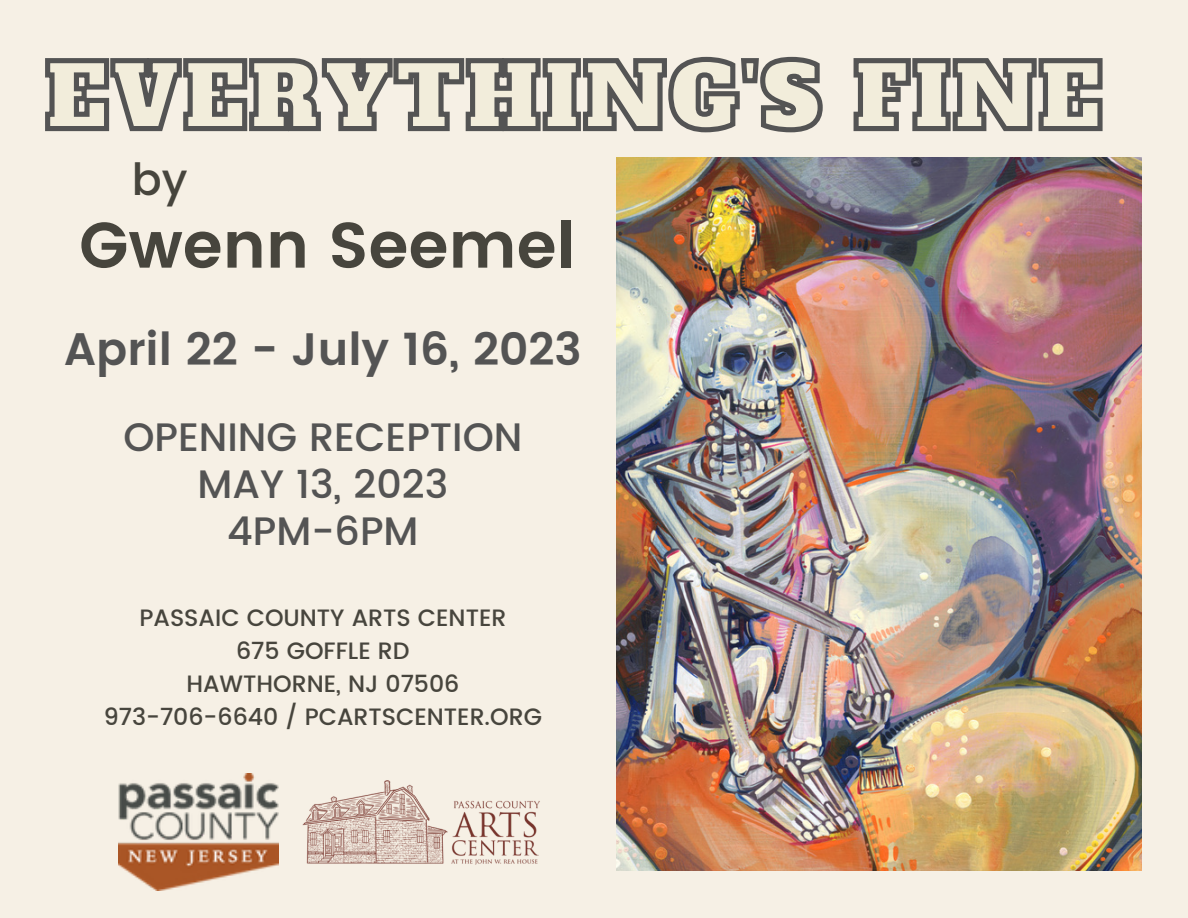
<style>
.page{position:relative;width:1188px;height:918px;background:#f6f0e5}
.page>*{position:absolute;margin:0;border:0;box-sizing:border-box;transform-origin:0 0}
.t1{font:600 64.2px "Poppins";color:#47453d}
.t2{font:600 45.6px "Poppins";color:#545454}
.t3{font:500 44.4px "Poppins";color:#47453d}
.t4{font:500 39.6px/47.4px "Poppins";color:#545454;text-align:center}
.t5{font:500 23.7px/33px "Poppins";color:#47453d;text-align:center}
</style>
<div class="page">
<img style="left:118px;top:773px;width:154px;height:117px">
<img style="left:272px;top:780px;width:268px;height:87px">
<img style="left:616px;top:158px;width:525px;height:713px">
<svg style="left:45px;top:56px;width:1058px;height:77px"></svg>
<h3 class="t3" style="left:132px;top:154px;width:57px">by</h3>
<h1 class="t1" style="left:79px;top:208px;width:498px">Gwenn Seemel</h1>
<h2 class="t2" style="left:64px;top:322px;width:519px">April 22 - July 16, 2023</h2>
<h3 class="t4" style="left:123px;top:414px;width:401px">OPENING RECEPTION<br>MAY 13, 2023<br>4PM-6PM</h3>
<p class="t5" style="left:104px;top:601px;width:440px">PASSAIC COUNTY ARTS CENTER<br>675 GOFFLE RD<br>HAWTHORNE, NJ 07506<br>973-706-6640 / PCARTSCENTER.ORG</p>
</div>
